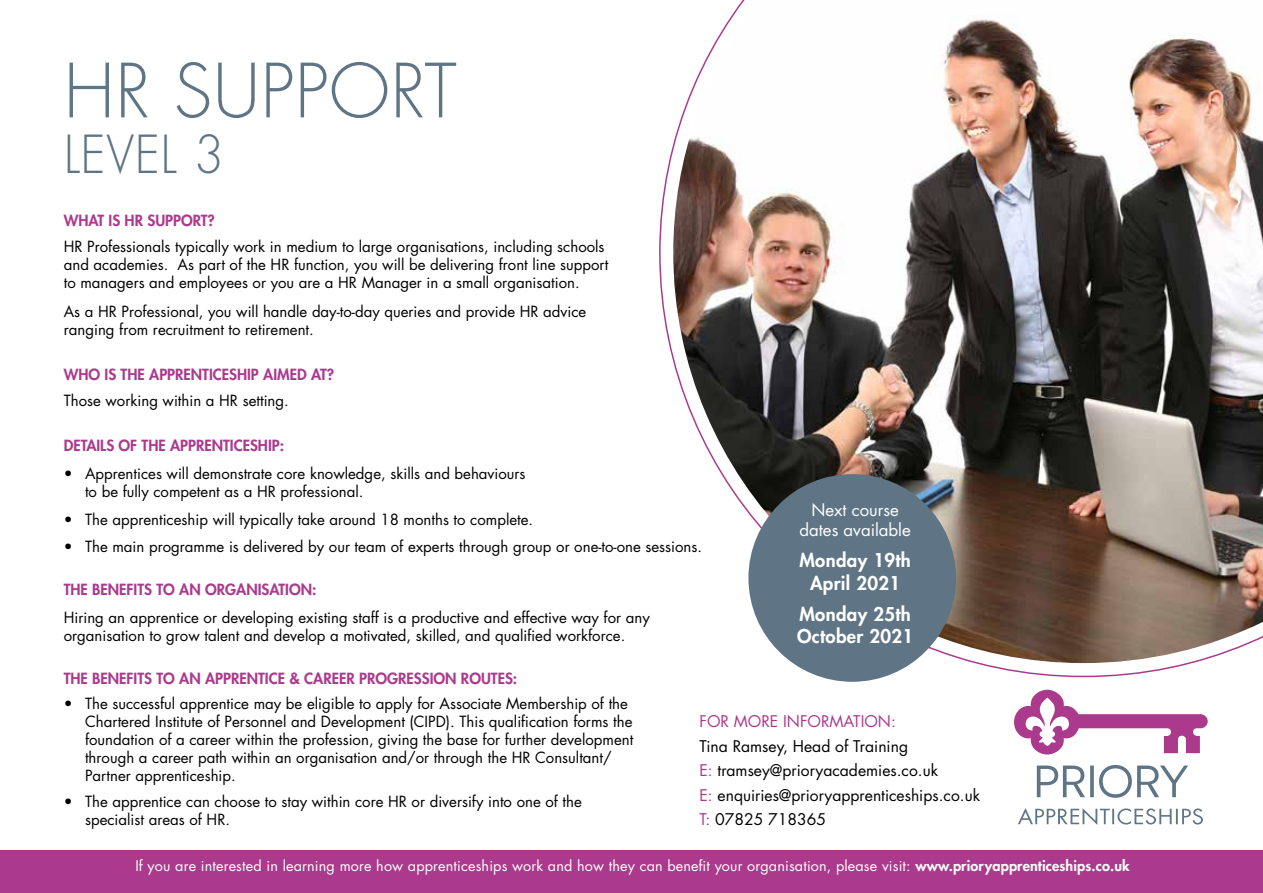
<style>
.page{position:relative;width:1263px;height:893px;background:#fff}
.page>*{position:absolute;margin:0;border:0;box-sizing:border-box;transform-origin:0 0}
.t1{font:300 72.6px "Futura";letter-spacing:.01em;color:#5f7585}
.t2{font:300 51px "Futura";letter-spacing:.01em;color:#5f7585}
.t3{font:800 18.45px/22.2px "Futura";letter-spacing:.02em;color:#fff;text-align:center}
.t4{font:16.8px/20.1px "Futura";color:#fff;text-align:center}
.t5{font:15.75px/24.5px "Futura";color:#000}
.t6{font:15.75px "Futura";color:#ab3a8d}
.t7{font:15px/18px "Futura";color:#000}
.t8{font:800 15px "Futura";color:#ab3a8d}
.t9{font:14.25px "Futura";letter-spacing:.01em;color:#fff}
.s1{color:#ab3a8d}
.s2{font-weight:800}
</style>
<div class="page">
<img style="left:673px;top:0;width:590px;height:663px">
<svg style="left:1014px;top:690px;width:194px;height:64px"></svg>
<svg style="left:1018px;top:808px;width:185px;height:17px"></svg>
<svg style="left:1037px;top:765px;width:151px;height:33px"></svg>
<div style="left:0;top:850px;width:1263px;height:43px;background:#ab3a8d"></div>
<div style="left:748px;top:474px;width:208px;height:208px;background:#5f7585;border-radius:50%"></div>
<h1 class="t1" style="left:64px;top:47px;width:394px">HR SUPPORT</h1>
<h2 class="t2" style="left:64px;top:123px;width:162px">LEVEL 3</h2>
<p class="t8" style="left:64px;top:211px;width:153px">WHAT IS HR SUPPORT?</p>
<p class="t7" style="left:64px;top:237px;width:546px">HR Professionals typically work in medium to large organisations, including schools and academies. As part of the HR function, you will be delivering front line support to managers and employees or you are a HR Manager in a small organisation.</p>
<p class="t7" style="left:64px;top:303px;width:524px">As a HR Professional, you will handle day-to-day queries and provide HR advice ranging from recruitment to retirement.</p>
<p class="t8" style="left:64px;top:365px;width:272px">WHO IS THE APPRENTICESHIP AIMED AT?</p>
<p class="t7" style="left:64px;top:392px;width:227px">Those working within a HR setting.</p>
<p class="t8" style="left:64px;top:436px;width:222px">DETAILS OF THE APPRENTICESHIP:</p>
<p class="t7" style="left:85px;top:464px;width:442px;text-indent:-21px">• Apprentices will demonstrate core knowledge, skills and behaviours to be fully competent as a HR professional.</p>
<p class="t7" style="left:64px;top:510px;width:471px">• The apprenticeship will typically take around 18 months to complete.</p>
<p class="t7" style="left:64px;top:538px;width:640px">• The main programme is delivered by our team of experts through group or one-to-one sessions.</p>
<p class="t8" style="left:64px;top:580px;width:254px">THE BENEFITS TO AN ORGANISATION:</p>
<p class="t7" style="left:64px;top:608px;width:588px">Hiring an apprentice or developing existing staff is a productive and effective way for any organisation to grow talent and develop a motivated, skilled, and qualified workforce.</p>
<p class="t8" style="left:64px;top:669px;width:455px">THE BENEFITS TO AN APPRENTICE &amp; CAREER PROGRESSION ROUTES:</p>
<p class="t7" style="left:85px;top:695px;width:550px;text-indent:-21px">• The successful apprentice may be eligible to apply for Associate Membership of the Chartered Institute of Personnel and Development (CIPD). This qualification forms the foundation of a career within the profession, giving the base for further development through a career path within an organisation and/or through the HR Consultant/ Partner apprenticeship.</p>
<p class="t7" style="left:85px;top:793px;width:498px;text-indent:-21px">• The apprentice can choose to stay within core HR or diversify into one of the specialist areas of HR.</p>
<p class="t4" style="left:799px;top:499px;width:113px">Next course dates available</p>
<p class="t3" style="left:799px;top:549px;width:113px">Monday 19th<br>April 2021</p>
<p class="t3" style="left:797px;top:603px;width:118px;text-align:left">Monday 25th<br>October 2021</p>
<p class="t6" style="left:699px;top:712px;width:198px">FOR MORE INFORMATION:</p>
<p class="t5" style="left:699px;top:734px;width:282px">Tina Ramsey, Head of Training<br><span class="s1">E:</span> tramsey@prioryacademies.co.uk<br><span class="s1">E:</span> enquiries@prioryapprenticeships.co.uk<br><span class="s1">T:</span> 07825 718365</p>
<p class="t9" style="left:135px;top:856px;width:996px">If you are interested in learning more how apprenticeships work and how they can benefit your organisation, please visit: <span class="s2">www.prioryapprenticeships.co.uk</span></p>
</div>
